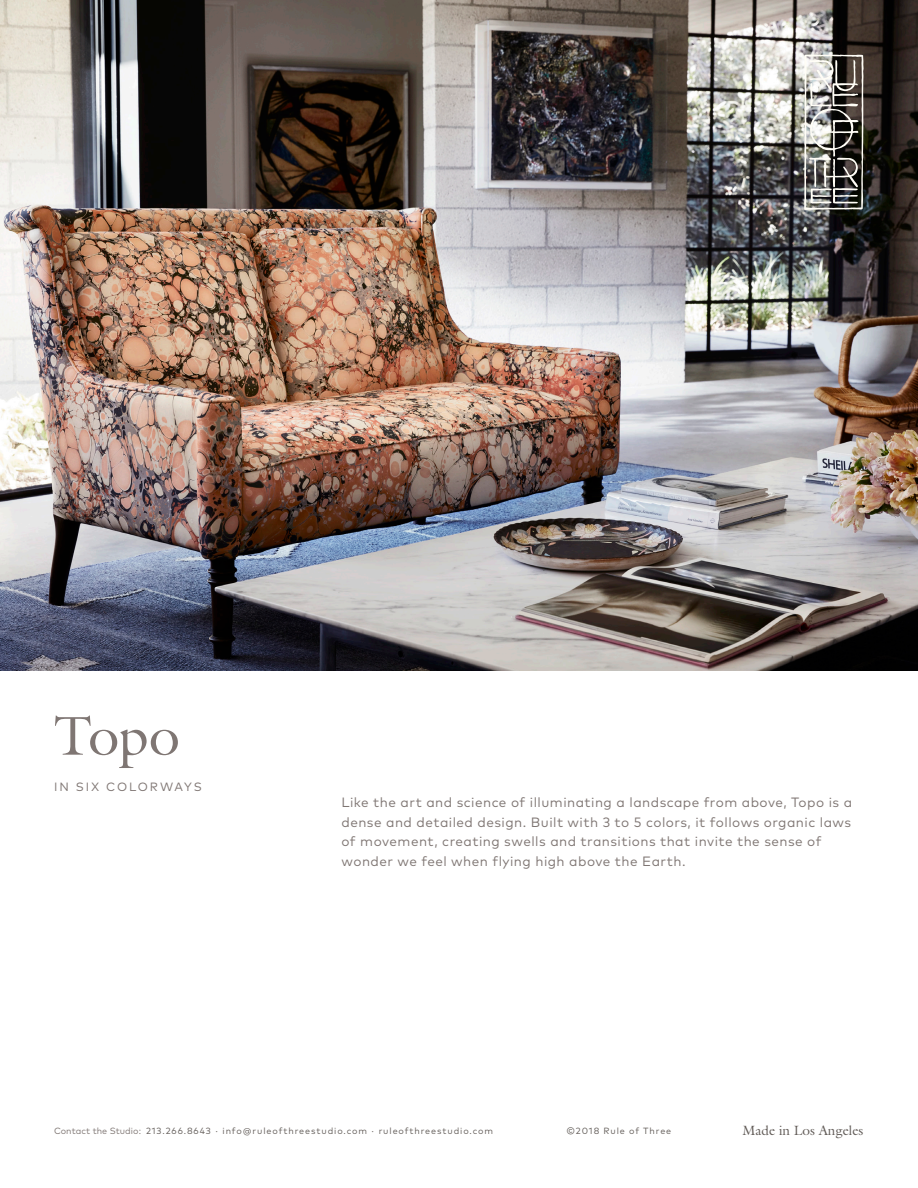
<style>
.page{position:relative;width:918px;height:1188px;background:#fff}
.page>*{position:absolute;margin:0;border:0;box-sizing:border-box;transform-origin:0 0}
.t1{font:55.2px "Galliard Std";color:#7f7673}
.t2{font:13.5px/19.5px "Mark OT";letter-spacing:.035em;color:#7f7673}
.t3{font:13.5px "Galliard Std";color:#635d59}
.t4{font:12px "Mark OT";letter-spacing:.16em;color:#7f7673}
.t5{font:9px "Mark OT";letter-spacing:.1em;color:#635d59}
.s1{color:#7f7673}
</style>
<div class="page">
<img style="left:0;top:0;width:918px;height:670px">
<svg style="left:804px;top:55px;width:60px;height:155px"></svg>
<p class="t1" style="left:54px;top:701px;width:127px">Topo</p>
<p class="t4" style="left:54px;top:779px;width:149px">IN SIX COLORWAYS</p>
<p class="t2" style="left:341px;top:792px;width:512px">Like the art and science of illuminating a landscape from above, Topo is a dense and detailed design. Built with 3 to 5 colors, it follows organic laws of movement, creating swells and transitions that invite the sense of wonder we feel when flying high above the Earth.</p>
<p class="t5" style="left:54px;top:1125px;width:441px"><span class="s1">Contact the Studio:</span> 213.266.8643 · info@ruleofthreestudio.com · ruleofthreestudio.com</p>
<p class="t5" style="left:566px;top:1125px;width:106px">©2018 Rule of Three</p>
<p class="t3" style="left:743px;top:1122px;width:122px">Made in Los Angeles</p>
</div>
